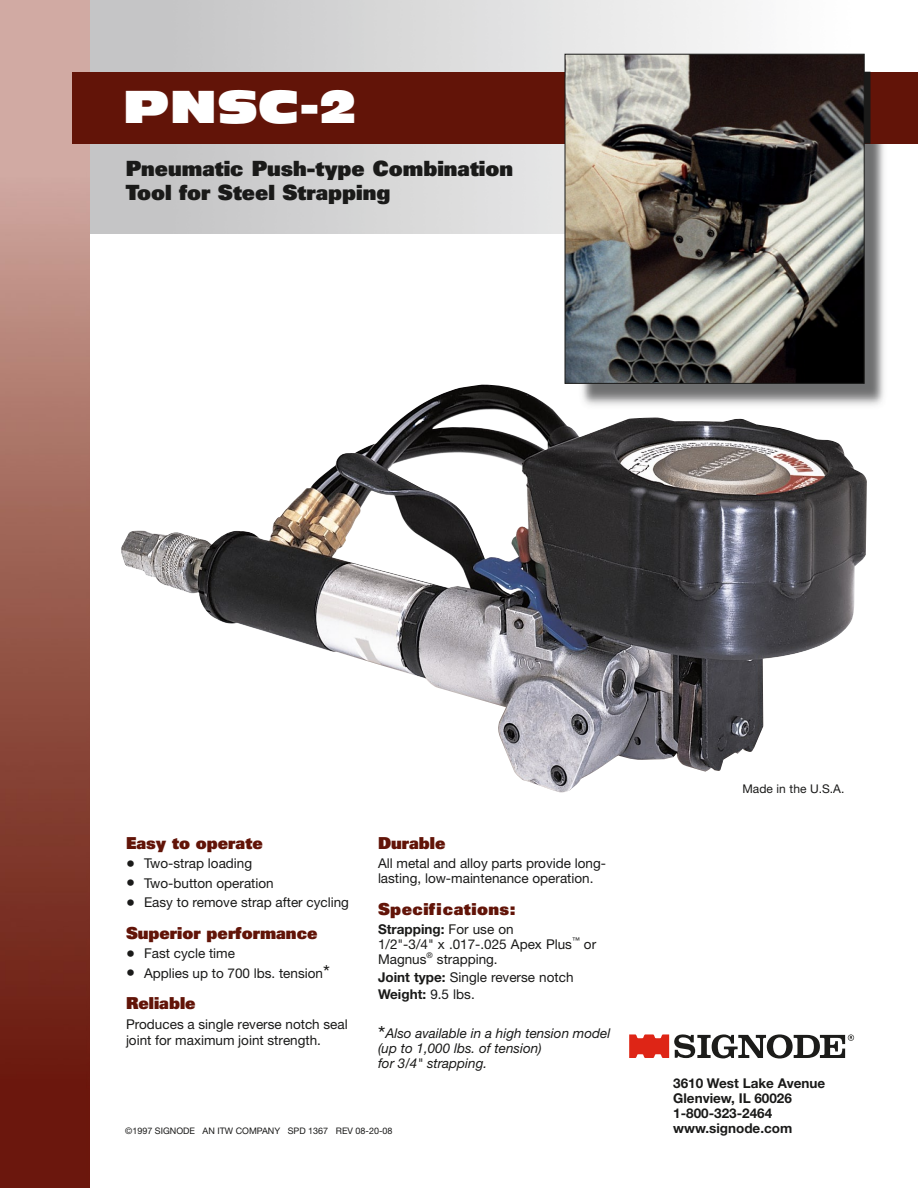
<style>
.page{position:relative;width:918px;height:1188px;background:#fff}
.page>*{position:absolute;margin:0;border:0;box-sizing:border-box;transform-origin:0 0}
.t1{font:45px "Antique Olive Std Nord";color:#fff}
.t2{font:21px/24px "Univers LT Std X Black";color:#1a1a19}
.t3{font:16.5px "Univers LT Std X Black";color:#621408}
.t4{font:16.5px "Univers LT Std X Black";letter-spacing:.025em;color:#621408}
.t5{font:13.5px/15px "Helvetica Neue LT Std";color:#1a1a19}
.t6{font:italic 13.5px/15px "Helvetica Neue LT Std";color:#1a1a19}
.t7{font:700 13.5px/15px "Helvetica Neue LT Std";color:#1a1a19}
.t8{font:12px "Helvetica Neue LT Std";color:#1a1a19}
.t9{font:9px "Helvetica Neue LT Std";color:#1a1a19}
.t10{font:7.8px "Helvetica Neue LT Std";color:#1a1a19}
.s1{font-size:18px}
.s2{font-size:19.5px}
.s3{font-weight:700}
.s4{font-style:normal;font-size:21px}
</style>
<div class="page">
<svg style="left:629px;top:1034px;width:225px;height:24px"></svg>
<img style="left:0;top:0;width:90px;height:1188px">
<img style="left:582px;top:144px;width:304px;height:262px">
<div style="left:73px;top:72px;width:845px;height:72px;background:#621408"></div>
<div style="left:861px;top:72px;width:9px;height:72px;background:#1a1a19"></div>
<img style="left:567px;top:56px;width:296px;height:326px">
<div style="left:565px;top:54px;width:300px;height:330px;border:1px solid #1a1a19"></div>
<img style="left:121px;top:385px;width:746px;height:408px">
<h1 class="t1" style="left:123px;top:79px;width:235px">PNSC-2</h1>
<h2 class="t2" style="left:126px;top:156px;width:389px">Pneumatic Push-type Combination<br>Tool for Steel Strapping</h2>
<p class="t3" style="left:126px;top:832px;width:138px">Easy to operate</p>
<p class="t5" style="left:126px;top:856px;width:128px"><span class="s1">•</span> Two-strap loading</p>
<p class="t5" style="left:126px;top:875px;width:149px"><span class="s1">•</span> Two-button operation</p>
<p class="t5" style="left:126px;top:895px;width:225px"><span class="s1">•</span> Easy to remove strap after cycling</p>
<p class="t3" style="left:126px;top:922px;width:193px">Superior performance</p>
<p class="t5" style="left:126px;top:946px;width:111px"><span class="s1">•</span> Fast cycle time</p>
<p class="t5" style="left:126px;top:965px;width:205px"><span class="s1">•</span> Applies up to 700 lbs. tension<span class="s2">*</span></p>
<p class="t3" style="left:126px;top:993px;width:71px">Reliable</p>
<p class="t5" style="left:126px;top:1016px;width:223px;line-height:16.5px">Produces a single reverse notch seal joint for maximum joint strength.</p>
<p class="t3" style="left:378px;top:832px;width:69px">Durable</p>
<p class="t5" style="left:378px;top:856px;width:230px">All metal and alloy parts provide long&shy;lasting, low-maintenance operation.</p>
<p class="t4" style="left:378px;top:898px;width:139px">Specifications:</p>
<p class="t5" style="left:378px;top:922px;width:196px"><span class="s3">Strapping:</span> For use on<br>1/2"-3/4" x .017-.025 Apex Plus</p>
<p class="t10" style="left:572px;top:935px;width:9px">™</p>
<p class="t5" style="left:584px;top:937px;width:14px">or</p>
<p class="t5" style="left:378px;top:952px;width:50px">Magnus</p>
<p class="t10" style="left:427px;top:950px;width:8px">®</p>
<p class="t5" style="left:378px;top:951px;width:197px;line-height:17.1px;text-indent:59px">strapping.<br><span class="s3">Joint type:</span> Single reverse notch<br><span class="s3">Weight:</span> 9.5 lbs.</p>
<p class="t6" style="left:378px;top:1025px;width:234px"><span class="s4">*</span>Also available in a high tension model (up to 1,000 lbs. of tension)<br>for 3/4" strapping.</p>
<p class="t8" style="left:742px;top:782px;width:103px">Made in the U.S.A.</p>
<p class="t7" style="left:673px;top:1075px;width:154px">3610 West Lake Avenue<br>Glenview, IL 60026<br>1-800-323-2464</p>
<p class="t9" style="left:125px;top:1126px;width:269px">©1997 SIGNODE AN ITW COMPANY SPD 1367 REV 08-20-08</p>
<p class="t7" style="left:673px;top:1120px;width:121px">www.signode.com</p>
</div>
